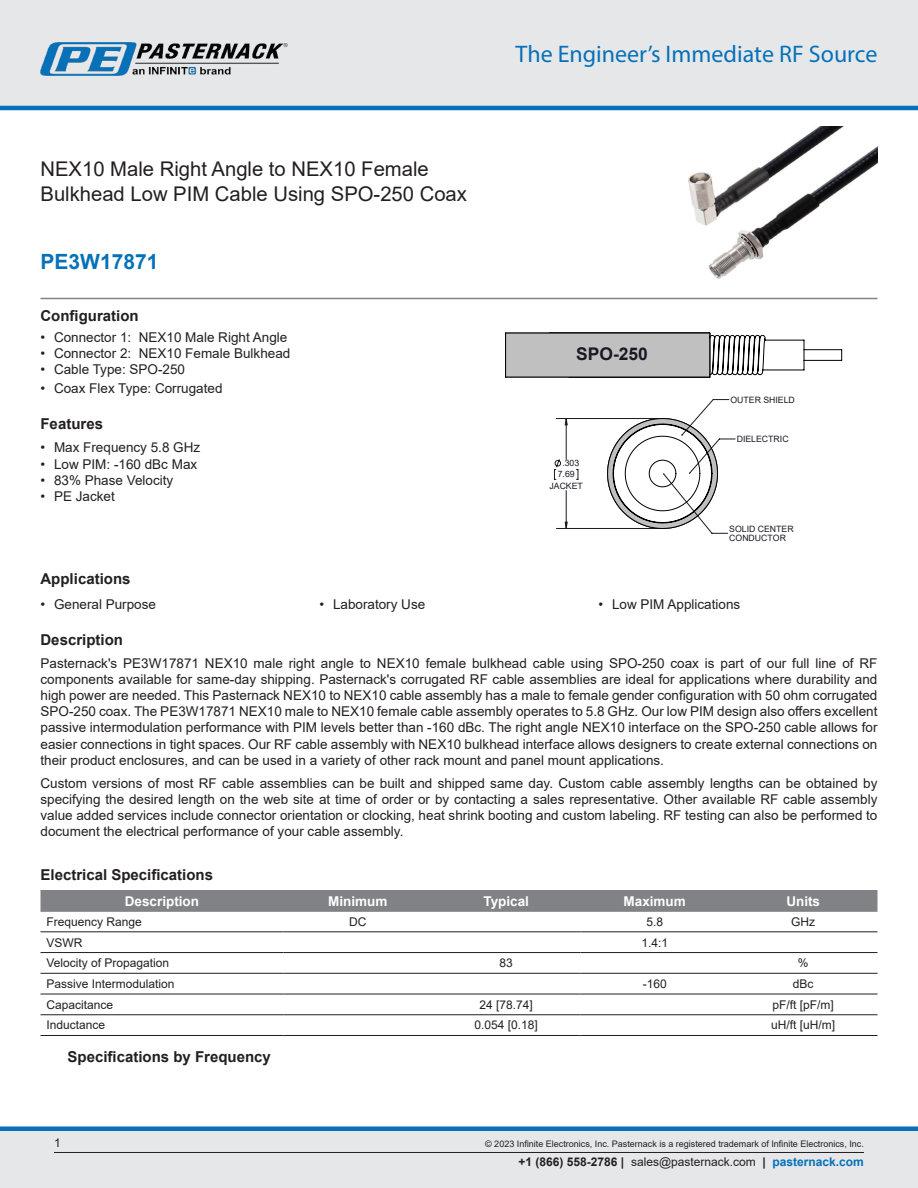
<style>
.page{position:relative;width:918px;height:1188px;background:#fff}
.page>*{position:absolute;margin:0;border:0;box-sizing:border-box;transform-origin:0 0}
.t1{font:24px "Myriad Pro";color:#0671b9}
.Branded_Part_No{font:700 21px "Arial";color:#0671b9}
.Web_Description_Para{font:20.25px/24.3px "Arial";color:#231f20}
.t2{font:700 17.4px "Arial";color:#191924}
.Head1{font:700 15px "Arial";color:#231f20}
.Table_Footer_Frequen{font:700 15px "Arial";color:#231f20}
.MarketingDescription{font:13.5px/16.2px "Arial";color:#231f20;text-align:justify}
.Table_Header{font:700 13.5px "Arial";color:#fff}
.Table-Body{font:12px "Arial";color:#231f20}
.Copyright_disclaimer{font:9px "Arial";color:#231f20}
.t3{font:8.7px/8.7px "Arial";color:#191924}
.t4{font:8.7px "Arial";color:#191924}
.s1{font-style:inherit}
.s2{font-weight:700}
.s3{font-weight:700;color:#0671b9}
</style>
<div class="page">
<div style="left:0;top:0;width:918px;height:108px;background:#e6e7e9"></div>
<hr style="left:0;top:106px;width:918px;height:4px;background:#0671b9">
<img style="left:40px;top:42px;width:248px;height:34px">
<div style="left:0;top:1131px;width:918px;height:57px;background:#e6e7e9"></div>
<div style="left:0;top:1126px;width:918px;height:5px;background:#0671b9"></div>
<hr style="left:54px;top:1152px;width:810px;height:1px;background:#231f20">
<hr style="left:40px;top:298px;width:838px;height:1px;background:#808285">
<img style="left:688px;top:127px;width:190px;height:152px">
<svg style="left:577px;top:469px;width:2px;height:11px"></svg>
<hr style="left:556px;top:528px;width:103px;height:1px;background:#191924">
<hr style="left:556px;top:418px;width:103px;height:1px;background:#191924">
<svg style="left:554px;top:418px;width:14px;height:111px"></svg>
<svg style="left:505px;top:332px;width:337px;height:46px"></svg>
<svg style="left:607px;top:399px;width:128px;height:135px"></svg>
<div style="left:40px;top:890px;width:838px;height:22px;background:#808285"></div>
<hr style="left:40px;top:932px;width:244px;height:1px;background:#231f20">
<hr style="left:284px;top:932px;width:148px;height:1px;background:#231f20">
<hr style="left:432px;top:932px;width:148px;height:1px;background:#231f20">
<hr style="left:580px;top:932px;width:149px;height:1px;background:#231f20">
<hr style="left:729px;top:932px;width:149px;height:1px;background:#231f20">
<hr style="left:40px;top:952px;width:244px;height:1px;background:#231f20">
<hr style="left:284px;top:952px;width:148px;height:1px;background:#231f20">
<hr style="left:432px;top:952px;width:148px;height:1px;background:#231f20">
<hr style="left:580px;top:952px;width:149px;height:1px;background:#231f20">
<hr style="left:729px;top:952px;width:149px;height:1px;background:#231f20">
<hr style="left:40px;top:973px;width:244px;height:1px;background:#231f20">
<hr style="left:284px;top:973px;width:148px;height:1px;background:#231f20">
<hr style="left:432px;top:973px;width:148px;height:1px;background:#231f20">
<hr style="left:580px;top:973px;width:149px;height:1px;background:#231f20">
<hr style="left:729px;top:973px;width:149px;height:1px;background:#231f20">
<hr style="left:40px;top:994px;width:244px;height:1px;background:#231f20">
<hr style="left:284px;top:994px;width:148px;height:1px;background:#231f20">
<hr style="left:432px;top:994px;width:148px;height:1px;background:#231f20">
<hr style="left:580px;top:994px;width:149px;height:1px;background:#231f20">
<hr style="left:729px;top:994px;width:149px;height:1px;background:#231f20">
<hr style="left:40px;top:1015px;width:244px;height:1px;background:#231f20">
<hr style="left:284px;top:1015px;width:148px;height:1px;background:#231f20">
<hr style="left:432px;top:1015px;width:148px;height:1px;background:#231f20">
<hr style="left:580px;top:1015px;width:149px;height:1px;background:#231f20">
<hr style="left:729px;top:1015px;width:149px;height:1px;background:#231f20">
<hr style="left:40px;top:1035px;width:244px;height:1px;background:#231f20">
<hr style="left:284px;top:1035px;width:148px;height:1px;background:#231f20">
<hr style="left:432px;top:1035px;width:148px;height:1px;background:#231f20">
<hr style="left:580px;top:1035px;width:149px;height:1px;background:#231f20">
<hr style="left:729px;top:1035px;width:149px;height:1px;background:#231f20">
<h1 class="Web_Description_Para" style="left:40px;top:157px;width:428px">NEX10 Male Right Angle to NEX10 Female<br>Bulkhead Low PIM Cable Using SPO-250 Coax</h1>
<p class="Branded_Part_No" style="left:40px;top:247px;width:119px">PE3W17871</p>
<p class="Head1" style="left:40px;top:306px;width:100px">Configuration</p>
<p class="MarketingDescription" style="left:40px;top:329px;width:248px">• Connector 1: NEX10 Male Right Angle</p>
<p class="MarketingDescription" style="left:40px;top:345px;width:251px">• Connector 2: NEX10 Female Bulkhead</p>
<p class="MarketingDescription" style="left:40px;top:361px;width:146px">• Cable Type: SPO-250</p>
<p class="MarketingDescription" style="left:40px;top:381px;width:184px">• Coax Flex Type: Corrugated</p>
<p class="Head1" style="left:40px;top:414px;width:64px">Features</p>
<p class="MarketingDescription" style="left:40px;top:440px;width:161px">• Max Frequency 5.8 GHz</p>
<p class="MarketingDescription" style="left:40px;top:456px;width:158px">• Low PIM: -160 dBc Max</p>
<p class="MarketingDescription" style="left:40px;top:472px;width:134px">• 83% Phase Velocity</p>
<p class="MarketingDescription" style="left:40px;top:488px;width:76px">• PE Jacket</p>
<h1 class="t1" style="left:516px;top:39px;width:363px">The Engineer’s Immediate RF Source</h1>
<p class="t2" style="left:576px;top:342px;width:73px"><span class="s1">SP</span>O-250</p>
<p class="t4" style="left:562px;top:457px;width:18px"><span class="s1">.</span>303</p>
<p class="t3" style="left:558px;top:470px;width:18px">7.<span class="s1">69</span></p>
<p class="t3" style="left:549px;top:481px;width:35px">JACKET</p>
<p class="t3" style="left:730px;top:395px;width:66px">OUTER SHIELD</p>
<p class="t3" style="left:737px;top:435px;width:53px">DIELECTRIC</p>
<p class="t3" style="left:729px;top:525px;width:66px">SOLID CENTER<br>CONDUCTOR</p>
<p class="Head1" style="left:40px;top:568px;width:92px">Applications</p>
<p class="MarketingDescription" style="left:40px;top:596px;width:117px">• General Purpose</p>
<p class="MarketingDescription" style="left:320px;top:596px;width:107px">• Laboratory Use</p>
<p class="MarketingDescription" style="left:598px;top:596px;width:143px">• Low PIM Applications</p>
<p class="Head1" style="left:40px;top:629px;width:84px">Description</p>
<p class="MarketingDescription" style="left:40px;top:655px;width:838px">Pasternack's PE3W17871 NEX10 male right angle to NEX10 female bulkhead cable using SPO-250 coax is part of our full line of RF components available for same-day shipping. Pasternack's corrugated RF cable assemblies are ideal for applications where durability and high power are needed. This Pasternack NEX10 to NEX10 cable assembly has a male to female gender configuration with 50 ohm corrugated SPO-250 coax. The PE3W17871 NEX10 male to NEX10 female cable assembly operates to 5.8 GHz. Our low PIM design also offers excellent passive intermodulation performance with PIM levels better than -160 dBc. The right angle NEX10 interface on the SPO-250 cable allows for easier connections in tight spaces. Our RF cable assembly with NEX10 bulkhead interface allows designers to create external connections on their product enclosures, and can be used in a variety of other rack mount and panel mount applications.</p>
<p class="MarketingDescription" style="left:40px;top:775px;width:838px">Custom versions of most RF cable assemblies can be built and shipped same day. Custom cable assembly lengths can be obtained by specifying the desired length on the web site at time of order or by contacting a sales representative. Other available RF cable assembly value added services include connector orientation or clocking, heat shrink booting and custom labeling. RF testing can also be performed to document the electrical performance of your cable assembly.</p>
<p class="Head1" style="left:40px;top:864px;width:174px">Electrical Specifications</p>
<p class="Table_Header" style="left:125px;top:892px;width:76px">Description</p>
<p class="Table_Header" style="left:328px;top:892px;width:61px">Minimum</p>
<p class="Table_Header" style="left:483px;top:892px;width:47px">Typical</p>
<p class="Table_Header" style="left:624px;top:892px;width:64px">Maximum</p>
<p class="Table_Header" style="left:786px;top:892px;width:35px">Units</p>
<p class="Table-Body" style="left:46px;top:913px;width:97px">Frequency Range</p>
<p class="Table-Body" style="left:349px;top:913px;width:19px">DC</p>
<p class="Table-Body" style="left:646px;top:913px;width:18px">5.8</p>
<p class="Table-Body" style="left:791px;top:913px;width:25px">GHz</p>
<p class="Table-Body" style="left:46px;top:934px;width:37px">VSWR</p>
<p class="Table-Body" style="left:641px;top:934px;width:28px">1.4:1</p>
<p class="Table-Body" style="left:46px;top:955px;width:124px">Velocity of Propagation</p>
<p class="Table-Body" style="left:500px;top:955px;width:15px">83</p>
<p class="Table-Body" style="left:798px;top:955px;width:12px">%</p>
<p class="Table-Body" style="left:46px;top:976px;width:130px">Passive Intermodulation</p>
<p class="Table-Body" style="left:643px;top:976px;width:26px">-160</p>
<p class="Table-Body" style="left:793px;top:976px;width:22px">dBc</p>
<p class="Table-Body" style="left:46px;top:996px;width:68px">Capacitance</p>
<p class="Table-Body" style="left:480px;top:996px;width:55px">24 [78.74]</p>
<p class="Table-Body" style="left:773px;top:996px;width:63px">pF/ft [pF/m]</p>
<p class="Table-Body" style="left:46px;top:1017px;width:60px">Inductance</p>
<p class="Table-Body" style="left:475px;top:1017px;width:65px">0.054 [0.18]</p>
<p class="Table-Body" style="left:771px;top:1017px;width:66px">uH/ft [uH/m]</p>
<p class="Table_Footer_Frequen" style="left:68px;top:1046px;width:205px">Specifications by Frequency</p>
<p class="Table-Body" style="left:54px;top:1135px;width:8px">1</p>
<p class="Copyright_disclaimer" style="left:485px;top:1138px;width:380px">© 2023 Infinite Electronics, Inc. Pasternack is a registered trademark of Infinite Electronics, Inc.</p>
<p class="Table-Body" style="left:519px;top:1153px;width:347px"><span class="s2">+1 (866) 558-2786 |</span> sales@pasternack.com <span class="s2">|</span> <span class="s3">pasternack.com</span></p>
</div>
